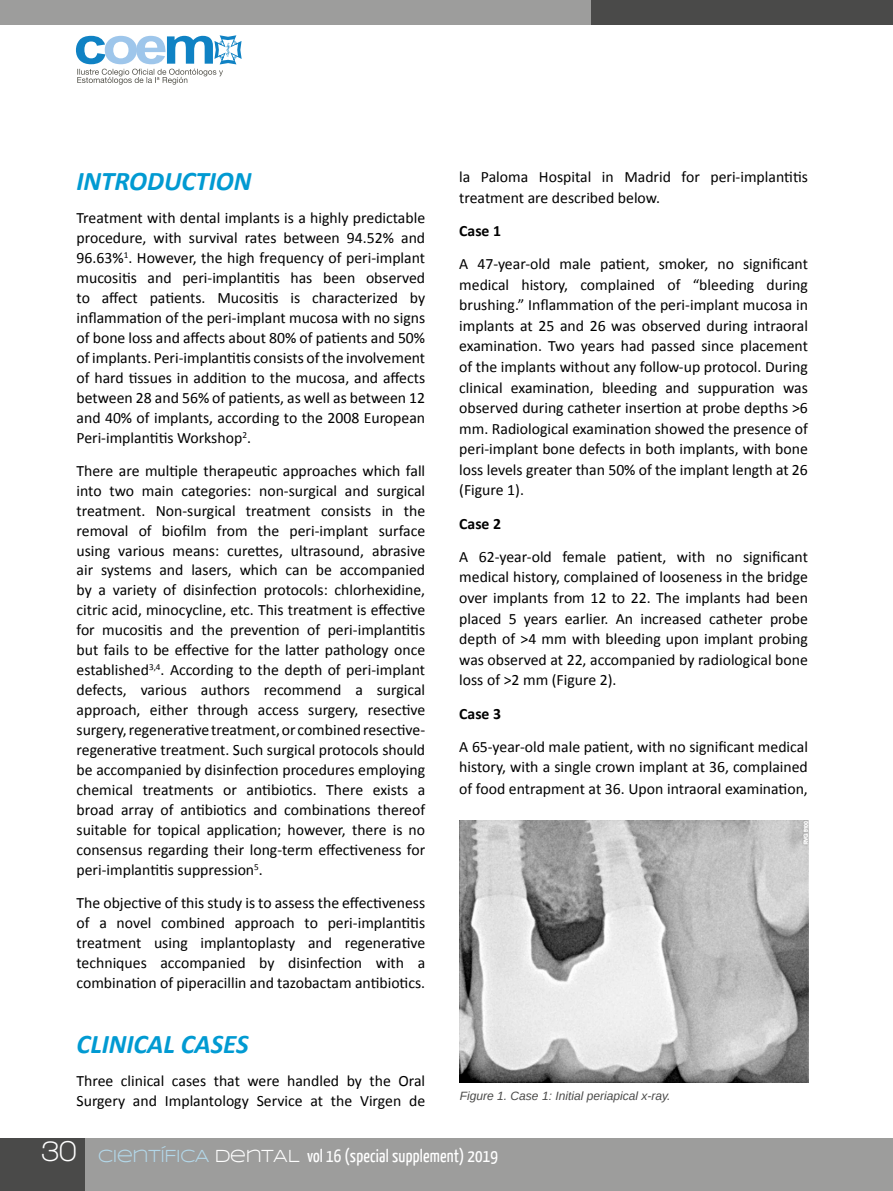
<style>
.page{position:relative;width:893px;height:1191px;background:#fff}
.page>*{position:absolute;margin:0;border:0;box-sizing:border-box;transform-origin:0 0}
.t1{font:italic 700 27px "Calibri";letter-spacing:-.005em;color:#019ad2}
.t2{font:18px "Yanone Kaffeesatz";letter-spacing:.01em;color:#fff}
.t3{font:15.75px/20px "Calibri";color:#000;text-align:justify}
.t4{font:700 15.75px "Calibri";color:#000}
.t5{font:italic 12px "Arimo";color:#4a4a49}
.s1{font-family:"Walkway";font-weight:700;font-size:30px}
.s2{font-family:"Syncopate";color:#b3d8ea}
.s3{font-family:"Syncopate"}
</style>
<div class="page">
<div style="left:0;top:1138px;width:893px;height:53px;background:#9d9d9c"></div>
<div style="left:0;top:1138px;width:85px;height:53px;background:#4a4a49"></div>
<div style="left:0;top:0;width:893px;height:25px;background:#9d9d9c"></div>
<div style="left:591px;top:0;width:302px;height:25px;background:#4a4a49"></div>
<svg style="left:76px;top:35px;width:166px;height:50px"></svg>
<img style="left:460px;top:820px;width:349px;height:262px">
<h1 class="t1" style="left:77px;top:164px;width:176px">INTRODUCTION</h1>
<p class="t3" style="left:77px;top:208px;width:350px">Treatment with dental implants is a highly predictable procedure, with survival rates between 94.52% and 96.63%<sup>1</sup>. However, the high frequency of peri-implant mucositis and peri-implantitis has been observed to affect patients. Mucositis is characterized by inflammation of the peri-implant mucosa with no signs of bone loss and affects about 80% of patients and 50% of implants. Peri-implantitis consists of the involvement of hard tissues in addition to the mucosa, and affects between 28 and 56% of patients, as well as between 12 and 40% of implants, according to the 2008 European Peri-implantitis Workshop<sup>2</sup>.</p>
<p class="t3" style="left:77px;top:460px;width:350px">There are multiple therapeutic approaches which fall into two main categories: non-surgical and surgical treatment. Non-surgical treatment consists in the removal of biofilm from the peri-implant surface using various means: curettes, ultrasound, abrasive air systems and lasers, which can be accompanied by a variety of disinfection protocols: chlorhexidine, citric acid, minocycline, etc. This treatment is effective for mucositis and the prevention of peri-implantitis but fails to be effective for the latter pathology once established<sup>3,4</sup>. According to the depth of peri-implant defects, various authors recommend a surgical approach, either through access surgery, resective surgery, regenerative treatment, or combined resective&shy;regenerative treatment. Such surgical protocols should be accompanied by disinfection procedures employing chemical treatments or antibiotics. There exists a broad array of antibiotics and combinations thereof suitable for topical application; however, there is no consensus regarding their long-term effectiveness for peri-implantitis suppression<sup>5</sup>.</p>
<p class="t3" style="left:77px;top:892px;width:350px">The objective of this study is to assess the effectiveness of a novel combined approach to peri-implantitis treatment using implantoplasty and regenerative techniques accompanied by disinfection with a combination of piperacillin and tazobactam antibiotics.</p>
<h1 class="t1" style="left:77px;top:1027px;width:174px">CLINICAL CASES</h1>
<p class="t3" style="left:77px;top:1070px;width:350px">Three clinical cases that were handled by the Oral<br>Surgery and Implantology Service at the Virgen de</p>
<p class="t3" style="left:459px;top:166px;width:350px;line-height:20.5px">la Paloma Hospital in Madrid for peri-implantitis treatment are described below.</p>
<p class="t4" style="left:459px;top:220px;width:43px">Case 1</p>
<p class="t3" style="left:459px;top:254px;width:350px;line-height:20.5px">A 47-year-old male patient, smoker, no significant medical history, complained of “bleeding during brushing.” Inflammation of the peri-implant mucosa in implants at 25 and 26 was observed during intraoral examination. Two years had passed since placement of the implants without any follow-up protocol. During clinical examination, bleeding and suppuration was observed during catheter insertion at probe depths &gt;6 mm. Radiological examination showed the presence of peri-implant bone defects in both implants, with bone loss levels greater than 50% of the implant length at 26 (Figure 1).</p>
<p class="t4" style="left:459px;top:513px;width:43px">Case 2</p>
<p class="t3" style="left:459px;top:546px;width:350px;line-height:20.5px">A 62-year-old female patient, with no significant medical history, complained of looseness in the bridge over implants from 12 to 22. The implants had been placed 5 years earlier. An increased catheter probe depth of &gt;4 mm with bleeding upon implant probing was observed at 22, accompanied by radiological bone loss of &gt;2 mm (Figure 2).</p>
<p class="t4" style="left:459px;top:703px;width:43px">Case 3</p>
<p class="t3" style="left:459px;top:736px;width:350px;line-height:21.1px">A 65-year-old male patient, with no significant medical history, with a single crown implant at 36, complained of food entrapment at 36. Upon intraoral examination,</p>
<p class="t5" style="left:460px;top:1088px;width:212px">Figure 1. Case 1: Initial periapical x-ray.</p>
<p class="t2" style="left:41px;top:1144px;width:458px"><span class="s1">30</span> <span class="s2">CIENTÍFICA</span> <span class="s3">DENTAL</span> vol 16 (special supplement) 2019</p>
</div>
